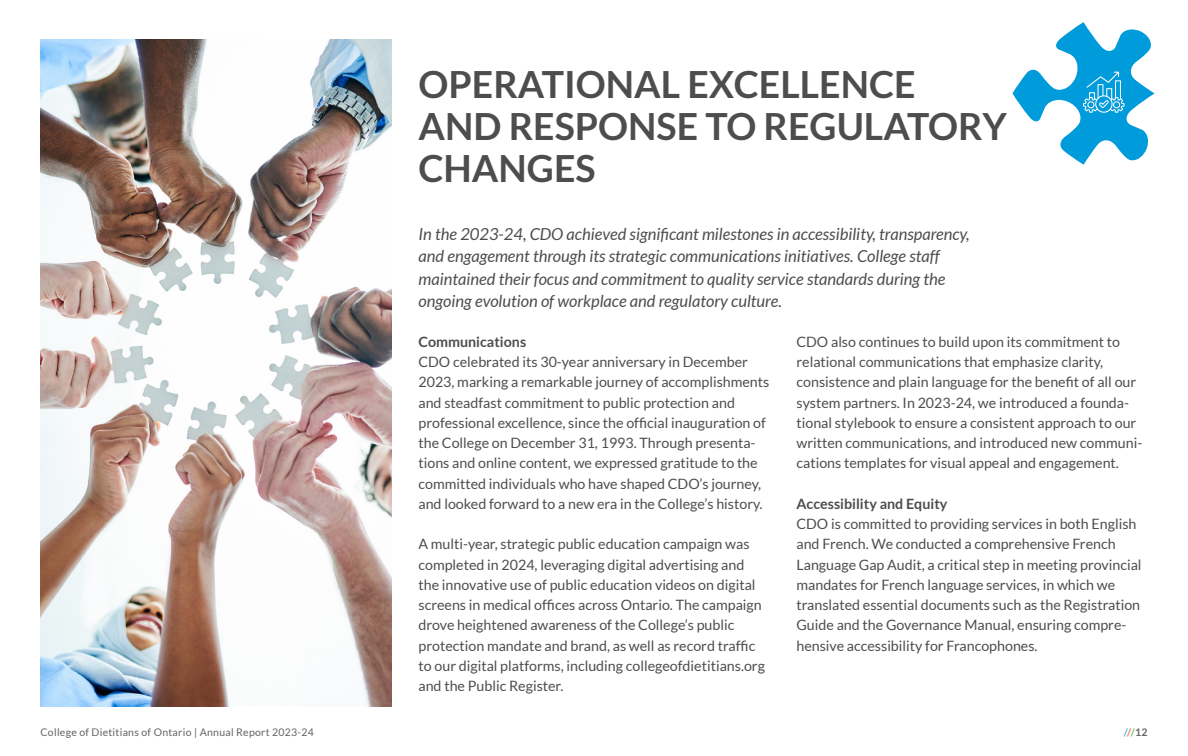
<style>
.page{position:relative;width:1188px;height:756px;background:#fff}
.page>*{position:absolute;margin:0;border:0;box-sizing:border-box;transform-origin:0 0}
.t1{font:700 37.5px/42px "Lato";color:#4d4d4f}
.t2{font:italic 16.5px/22.5px "Lato";color:#4d4d4f}
.t3{font:14.25px/20.2px "Lato";color:#4d4d4f}
.t4{font:700 14.25px "Lato";color:#4d4d4f}
.t5{font:10.5px "Lato";letter-spacing:.025em;color:#636466}
.t6{font:700 10.5px "Lato";color:#636466}
.s1{color:#4eade1}
.s2{color:#e37a49}
.s3{color:#78b868}
</style>
<div class="page">
<svg style="left:1012px;top:22px;width:143px;height:143px"></svg>
<img style="left:40px;top:39px;width:352px;height:667px">
<h1 class="t1" style="left:418px;top:62px;width:590px">OPERATIONAL EXCELLENCE<br>AND RESPONSE TO REGULATORY<br>CHANGES</h1>
<p class="t2" style="left:419px;top:223px;width:553px">In the 2023-24, CDO achieved significant milestones in accessibility, transparency, and engagement through its strategic communications initiatives. College staff maintained their focus and commitment to quality service standards during the ongoing evolution of workplace and regulatory culture.</p>
<p class="t3" style="left:796px;top:332px;width:347px">CDO also continues to build upon its commitment to relational communications that emphasize clarity, consistence and plain language for the benefit of all our system partners. In 2023-24, we introduced a founda&shy;tional stylebook to ensure a consistent approach to our written communications, and introduced new communi&shy;cations templates for visual appeal and engagement.</p>
<p class="t4" style="left:796px;top:496px;width:152px">Accessibility and Equity</p>
<p class="t3" style="left:796px;top:514px;width:347px">CDO is committed to providing services in both English and French. We conducted a comprehensive French Language Gap Audit, a critical step in meeting provincial mandates for French language services, in which we translated essential documents such as the Registration Guide and the Governance Manual, ensuring compre&shy;hensive accessibility for Francophones.</p>
<p class="t4" style="left:418px;top:334px;width:109px">Communications</p>
<p class="t3" style="left:418px;top:352px;width:352px">CDO celebrated its 30-year anniversary in December 2023, marking a remarkable journey of accomplishments and steadfast commitment to public protection and professional excellence, since the official inauguration of the College on December 31, 1993. Through presenta&shy;tions and online content, we expressed gratitude to the committed individuals who have shaped CDO’s journey, and looked forward to a new era in the College’s history.</p>
<p class="t3" style="left:418px;top:534px;width:348px">A multi-year, strategic public education campaign was completed in 2024, leveraging digital advertising and the innovative use of public education videos on digital screens in medical offices across Ontario. The campaign drove heightened awareness of the College’s public protection mandate and brand, as well as record traffic to our digital platforms, including collegeofdietitians.org and the Public Register.</p>
<p class="t5" style="left:40px;top:726px;width:275px">College of Dietitians of Ontario | Annual Report 2023-24</p>
<p class="t6" style="left:1124px;top:726px;width:25px"><span class="s1">/</span><span class="s2">/</span><span class="s3">/</span>12</p>
</div>
